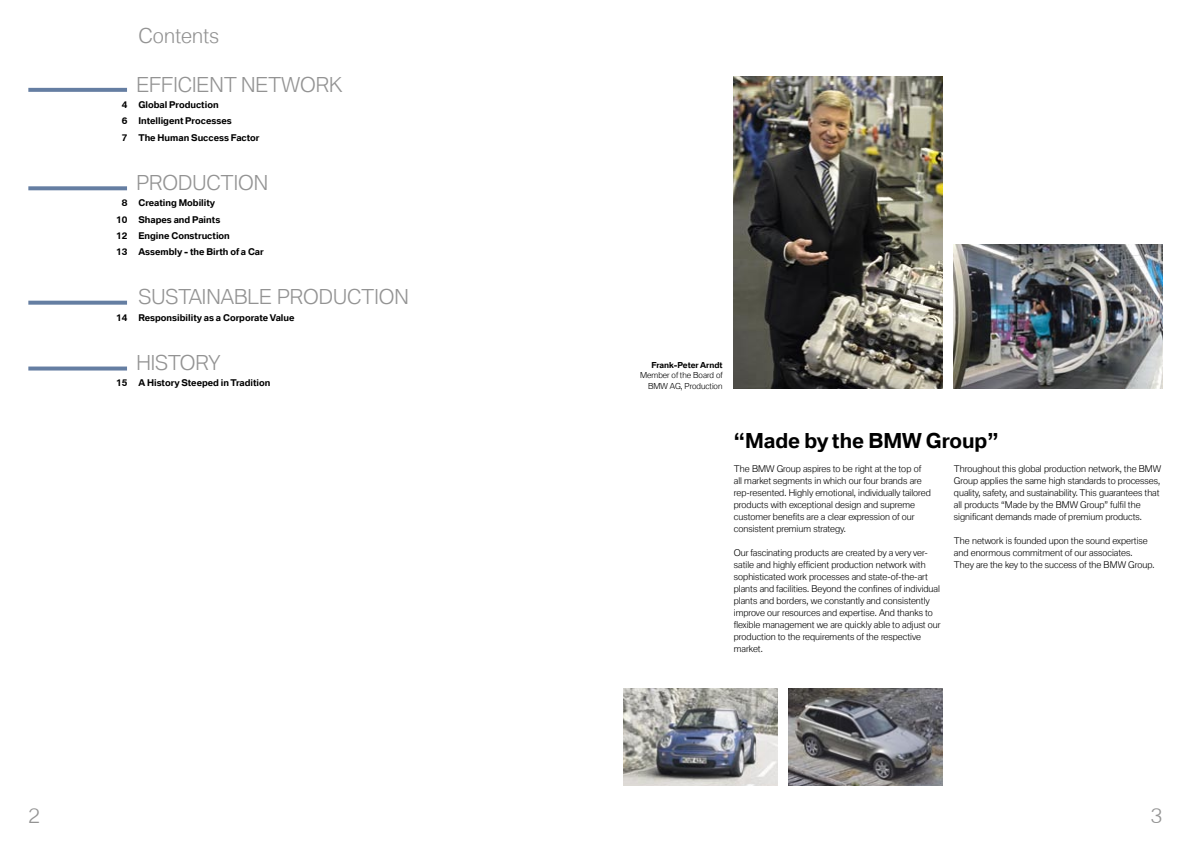
<style>
.page{position:relative;width:1191px;height:842px;background:#fff}
.page>*{position:absolute;margin:0;border:0;box-sizing:border-box;transform-origin:0 0}
.Rubrik{font:300 20px "BMW Type";color:#939393}
.Fliesstext{font:300 20px "BMW Type";color:#939393}
.Headline{font:300 20px "BMW Type";color:#000}
.Headline-2{font:300 20px "BMW Type";color:#939393}
.Fliesstext-2{font:300 9px/12px "BMW Type";color:#000}
.Fliesstext-3{font:300 9px "BMW Type";color:#000}
.Tabelle{font:300 8px/10.5px "BMW Type";color:#000;text-align:right}
.Tabelle-2{font:300 8px "BMW Type";color:#000}
</style>
<div class="page">
<img style="left:734px;top:76px;width:208px;height:312px">
<svg style="left:28px;top:88px;width:99px;height:4px"></svg>
<svg style="left:28px;top:186px;width:99px;height:4px"></svg>
<svg style="left:28px;top:301px;width:99px;height:4px"></svg>
<img style="left:954px;top:244px;width:208px;height:144px">
<img style="left:624px;top:688px;width:153px;height:97px">
<img style="left:789px;top:688px;width:153px;height:97px">
<svg style="left:28px;top:366px;width:99px;height:4px"></svg>
<p class="Headline-2" style="left:139px;top:23px;width:82px">Contents</p>
<p class="Rubrik" style="left:136px;top:71px;width:208px">EFFICIENT NETWORK</p>
<p class="Fliesstext-3" style="left:122px;top:99px;width:98px">4 Global Production</p>
<p class="Fliesstext-3" style="left:122px;top:115px;width:111px">6 Intelligent Processes</p>
<p class="Fliesstext-3" style="left:122px;top:131px;width:139px">7 The Human Success Factor</p>
<p class="Rubrik" style="left:136px;top:170px;width:133px">PRODUCTION</p>
<p class="Fliesstext-3" style="left:122px;top:197px;width:95px">8 Creating Mobility</p>
<p class="Fliesstext-3" style="left:116px;top:213px;width:106px">10 Shapes and Paints</p>
<p class="Fliesstext-3" style="left:116px;top:230px;width:115px">12 Engine Construction</p>
<p class="Fliesstext-3" style="left:116px;top:246px;width:149px">13 Assembly - the Birth of a Car</p>
<p class="Fliesstext" style="left:138px;top:284px;width:272px">SUSTAINABLE PRODUCTION</p>
<p class="Fliesstext-3" style="left:116px;top:311px;width:180px">14 Responsibility as a Corporate Value</p>
<p class="Rubrik" style="left:136px;top:350px;width:85px">HISTORY</p>
<p class="Fliesstext-3" style="left:116px;top:377px;width:156px">15 A History Steeped in Tradition</p>
<p class="Tabelle-2" style="left:651px;top:360px;width:73px">Frank-Peter Arndt</p>
<p class="Tabelle" style="left:640px;top:370px;width:84px">Member of the Board of<br>BMW AG, Production</p>
<p class="Headline" style="left:734px;top:427px;width:266px">“Made by the BMW Group”</p>
<p class="Fliesstext-2" style="left:734px;top:463px;width:198px">The BMW Group aspires to be right at the top of all market segments in which our four brands are rep-resented. Highly emotional, individually tailored products with exceptional design and supreme customer benefits are a clear expression of our consistent premium strategy.</p>
<p class="Fliesstext-2" style="left:734px;top:547px;width:208px">Our fascinating products are created by a very ver&shy;satile and highly efficient production network with sophisticated work processes and state-of-the-art plants and facilities. Beyond the confines of individual plants and borders, we constantly and consistently improve our resources and expertise. And thanks to flexible management we are quickly able to adjust our production to the requirements of the respective market.</p>
<p class="Fliesstext-2" style="left:954px;top:463px;width:209px">Throughout this global production network, the BMW Group applies the same high standards to processes, quality, safety, and sustainability. This guarantees that all products “Made by the BMW Group” fulfil the significant demands made of premium products.</p>
<p class="Fliesstext-2" style="left:954px;top:535px;width:202px">The network is founded upon the sound expertise and enormous commitment of our associates.<br>They are the key to the success of the BMW Group.</p>
<p class="Headline-2" style="left:28px;top:802px;width:13px">2</p>
<p class="Headline-2" style="left:1151px;top:802px;width:13px">3</p>
</div>
